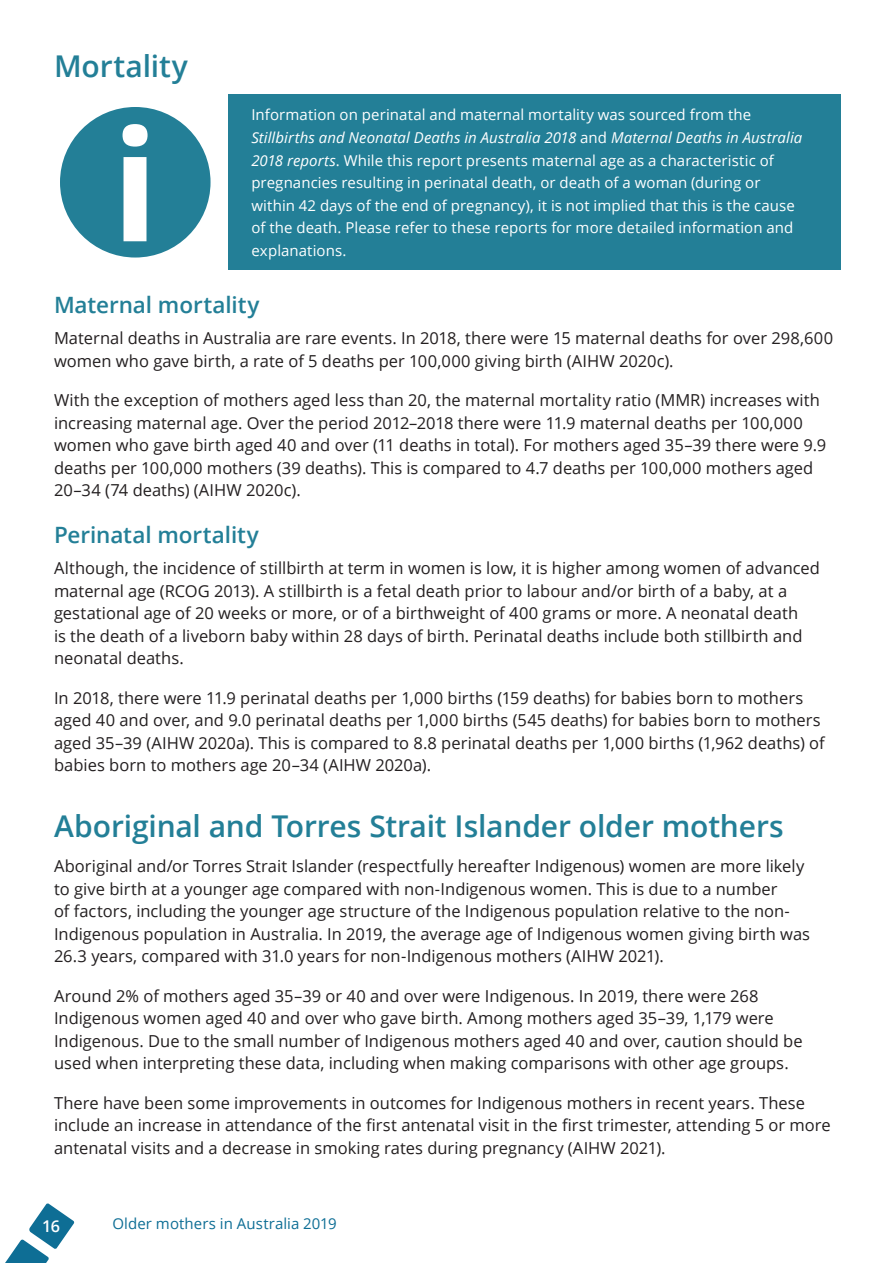
<style>
.page{position:relative;width:893px;height:1263px;background:#fff}
.page>*{position:absolute;margin:0;border:0;box-sizing:border-box;transform-origin:0 0}
.Body_text{font:700 154.2px "Open Sans";color:#fff}
.Figure_head{font:600 30px "Open Sans";letter-spacing:-.005em;color:#237f97}
.t1{font:600 22.5px "Open Sans";letter-spacing:-.005em;color:#237f97}
.t2{font:16.5px/22.5px "Open Sans";color:#231f20}
.t3{font:600 16.2px "Open Sans";color:#fff}
.Body_text-2{font:15px/22.5px "Open Sans";letter-spacing:.005em;color:#fff}
.t4{font:15px "Open Sans";letter-spacing:.005em;color:#0e6e95}
.s1{font-style:italic}
</style>
<div class="page">
<svg style="left:5px;top:1203px;width:69px;height:60px"></svg>
<div style="left:228px;top:94px;width:613px;height:176px;background:#237f97"></div>
<div style="left:60px;top:107px;width:151px;height:151px;background:#237f97;border-radius:50%"></div>
<h1 class="Figure_head" style="left:54px;top:45px;width:135px">Mortality</h1>
<p class="Body_text" style="left:111px;top:76px;width:49px">i</p>
<p class="Body_text-2" style="left:251px;top:103px;width:553px">Information on perinatal and maternal mortality was sourced from the <span class="s1">Stillbirths and Neonatal Deaths in Australia 2018</span> and <span class="s1">Maternal Deaths in Australia 2018 reports</span>. While this report presents maternal age as a characteristic of pregnancies resulting in perinatal death, or death of a woman (during or within 42 days of the end of pregnancy), it is not implied that this is the cause of the death. Please refer to these reports for more detailed information and explanations.</p>
<h1 class="t1" style="left:54px;top:289px;width:207px">Maternal mortality</h1>
<h1 class="t2" style="left:54px;top:326px;width:781px">Maternal deaths in Australia are rare events. In 2018, there were 15 maternal deaths for over 298,600 women who gave birth, a rate of 5 deaths per 100,000 giving birth (AIHW 2020c).</h1>
<h1 class="t2" style="left:54px;top:388px;width:774px">With the exception of mothers aged less than 20, the maternal mortality ratio (MMR) increases with increasing maternal age. Over the period 2012–2018 there were 11.9 maternal deaths per 100,000 women who gave birth aged 40 and over (11 deaths in total). For mothers aged 35–39 there were 9.9 deaths per 100,000 mothers (39 deaths). This is compared to 4.7 deaths per 100,000 mothers aged 20–34 (74 deaths) (AIHW 2020c).</h1>
<h1 class="t1" style="left:54px;top:519px;width:206px">Perinatal mortality</h1>
<h1 class="t2" style="left:54px;top:556px;width:767px">Although, the incidence of stillbirth at term in women is low, it is higher among women of advanced maternal age (RCOG 2013). A stillbirth is a fetal death prior to labour and/or birth of a baby, at a gestational age of 20 weeks or more, or of a birthweight of 400 grams or more. A neonatal death<br>is the death of a liveborn baby within 28 days of birth. Perinatal deaths include both stillbirth and neonatal deaths.</h1>
<h1 class="t2" style="left:54px;top:686px;width:772px">In 2018, there were 11.9 perinatal deaths per 1,000 births (159 deaths) for babies born to mothers aged 40 and over, and 9.0 perinatal deaths per 1,000 births (545 deaths) for babies born to mothers aged 35–39 (AIHW 2020a). This is compared to 8.8 perinatal deaths per 1,000 births (1,962 deaths) of babies born to mothers age 20–34 (AIHW 2020a).</h1>
<p class="Figure_head" style="left:54px;top:805px;width:731px">Aboriginal and Torres Strait Islander older mothers</p>
<h1 class="t2" style="left:54px;top:854px;width:758px">Aboriginal and/or Torres Strait Islander (respectfully hereafter Indigenous) women are more likely to give birth at a younger age compared with non-Indigenous women. This is due to a number<br>of factors, including the younger age structure of the Indigenous population relative to the non-Indigenous population in Australia. In 2019, the average age of Indigenous women giving birth was 26.3 years, compared with 31.0 years for non-Indigenous mothers (AIHW 2021).</h1>
<h1 class="t2" style="left:54px;top:984px;width:750px">Around 2% of mothers aged 35–39 or 40 and over were Indigenous. In 2019, there were 268<br>Indigenous women aged 40 and over who gave birth. Among mothers aged 35–39, 1,179 were Indigenous. Due to the small number of Indigenous mothers aged 40 and over, caution should be used when interpreting these data, including when making comparisons with other age groups.</h1>
<h1 class="t2" style="left:54px;top:1091px;width:778px">There have been some improvements in outcomes for Indigenous mothers in recent years. These include an increase in attendance of the first antenatal visit in the first trimester, attending 5 or more antenatal visits and a decrease in smoking rates during pregnancy (AIHW 2021).</h1>
<p class="t3" style="left:42px;top:1215px;width:20px">16</p>
<p class="t4" style="left:112px;top:1213px;width:226px">Older mothers in Australia 2019</p>
</div>
